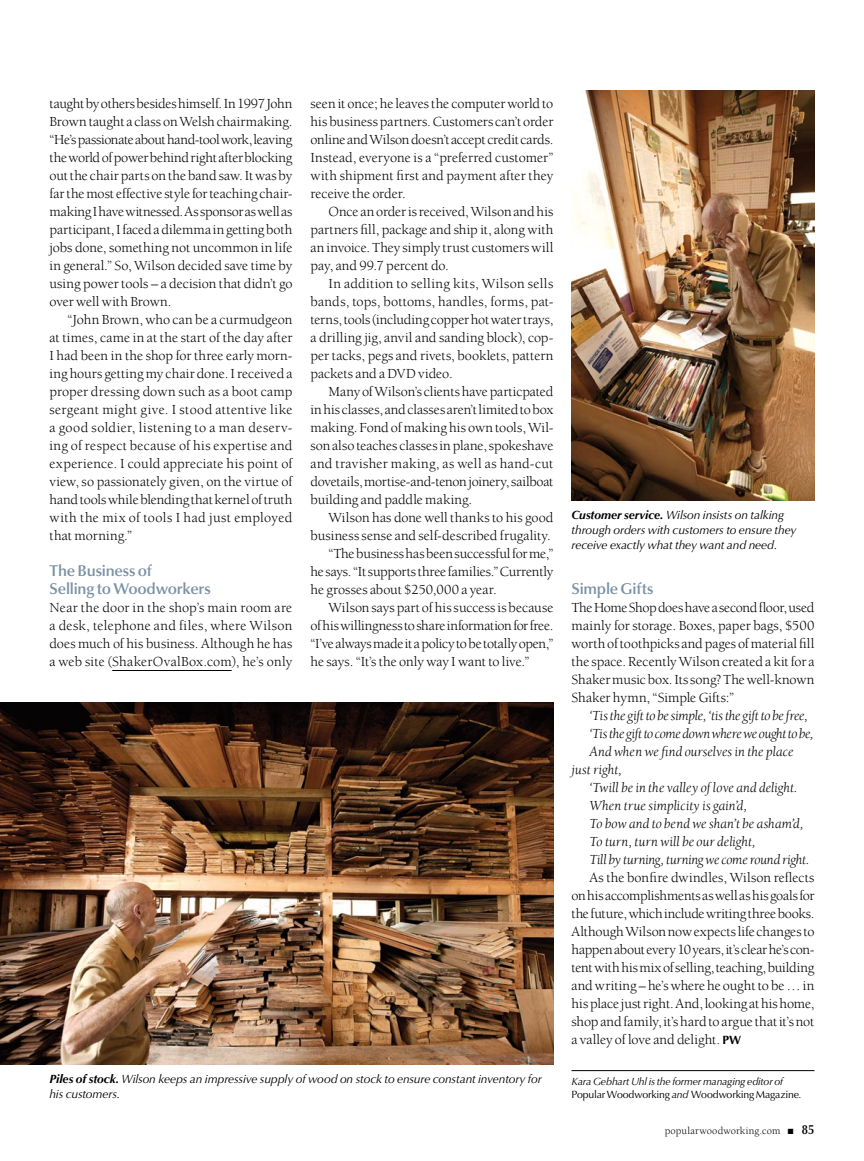
<style>
.page{position:relative;width:864px;height:1161px;background:#fff}
.page>*{position:absolute;margin:0;border:0;box-sizing:border-box;transform-origin:0 0}
.AM___subhead{font:600 15.75px/18px "Optima LT Std";letter-spacing:-.015em;color:#7a91a4}
.AM___body_indented{font:14.25px/18px "Berkeley Std";letter-spacing:-.005em;color:#000;text-align:justify}
.AM___body_no_indent{font:14.25px/18px "Berkeley Std";letter-spacing:.005em;color:#000;text-align:justify}
.AM___body_indented-2{font:italic 14.25px/18px "Berkeley Std";letter-spacing:-.005em;color:#000}
.AM___body_indented-3{font:italic 14.25px "Berkeley Std";letter-spacing:-.025em;color:#000}
.PW___caption{font:italic 12px/15px "Optima LT Std";letter-spacing:-.01em;color:#000}
.PW___author_bio{font:italic 10.5px/13.5px "Optima LT Std";letter-spacing:-.015em;color:#000}
.t1{font:10.5px "Berkeley Std";letter-spacing:.015em;color:#000}
.s1{font-weight:700}
.s2{font-family:"Optima LT Std";font-weight:700;font-size:12px}
.s3{font-style:normal}
.s4{font-family:"Optima LT Std";font-weight:600;font-size:13.2px}
</style>
<div class="page">
<img style="left:0;top:702px;width:554px;height:363px">
<img style="left:572px;top:90px;width:242px;height:411px">
<hr style="left:112px;top:670px;width:120px;height:1px;background:#000">
<hr style="left:572px;top:1070px;width:242px;height:1px;background:#000">
<p class="AM___body_indented" style="left:50px;top:95px;width:245px">taught by others besides himself. In 1997 John Brown taught a class on Welsh chairmaking. “He’s passionate about hand-tool work, leaving the world of power behind right after blocking out the chair parts on the band saw. It was by far the most effective style for teaching chair&shy;making I have witnessed. As sponsor as well as participant, I faced a dilemma in getting both jobs done, something not uncommon in life in general.” So, Wilson decided save time by using power tools – a decision that didn’t go over well with Brown.</p>
<p class="AM___body_indented" style="left:50px;top:311px;width:245px;text-indent:18px">“John Brown, who can be a curmudgeon at times, came in at the start of the day after I had been in the shop for three early morn&shy;ing hours getting my chair done. I received a proper dressing down such as a boot camp sergeant might give. I stood attentive like a good soldier, listening to a man deserv&shy;ing of respect because of his expertise and experience. I could appreciate his point of view, so passionately given, on the virtue of hand tools while blending that kernel of truth with the mix of tools I had just employed that morning.”</p>
<p class="AM___subhead" style="left:50px;top:562px;width:163px">The Business of<br>Selling to Woodworkers</p>
<p class="AM___body_no_indent" style="left:50px;top:599px;width:244px">Near the door in the shop’s main room are a desk, telephone and files, where Wilson does much of his business. Although he has a web site (ShakerOvalBox.com), he’s only</p>
<p class="AM___body_no_indent" style="left:310px;top:95px;width:244px">seen it once; he leaves the computer world to his business partners. Customers can’t order online and Wilson doesn’t accept credit cards.<br>Instead, everyone is a “preferred customer” with shipment first and payment after they receive the order.</p>
<p class="AM___body_indented" style="left:310px;top:203px;width:245px;text-indent:18px">Once an order is received, Wilson and his partners fill, package and ship it, along with an invoice. They simply trust customers will pay, and 99.7 percent do.</p>
<p class="AM___body_indented" style="left:310px;top:275px;width:245px;text-indent:18px">In addition to selling kits, Wilson sells bands, tops, bottoms, handles, forms, pat&shy;terns, tools (including copper hot water trays, a drilling jig, anvil and sanding block), cop&shy;per tacks, pegs and rivets, booklets, pattern packets and a DVD video.</p>
<p class="AM___body_indented" style="left:310px;top:383px;width:245px;text-indent:18px">Many of Wilson’s clients have particpated in his classes, and classes aren’t limited to box making. Fond of making his own tools, Wil&shy;son also teaches classes in plane, spokeshave and travisher making, as well as hand-cut dovetails, mortise-and-tenon joinery, sailboat building and paddle making.</p>
<p class="AM___body_indented" style="left:310px;top:509px;width:244px;text-align:right">Wilson has done well thanks to his good business sense and self-described frugality.</p>
<p class="AM___body_indented" style="left:310px;top:545px;width:245px;text-indent:18px">“The business has been successful for me,” he says. “It supports three families.” Currently he grosses about $250,000 a year.</p>
<p class="AM___body_indented" style="left:310px;top:599px;width:245px;text-indent:18px">Wilson says part of his success is because of his willingness to share information for free. “I’ve always made it a policy to be totally open,” he says. “It’s the only way I want to live.”</p>
<p class="PW___caption" style="left:50px;top:1071px;width:494px"><span class="s1">Piles of stock.</span> Wilson keeps an impressive supply of wood on stock to ensure constant inventory for his customers.</p>
<p class="PW___caption" style="left:572px;top:507px;width:227px"><span class="s1">Customer service.</span> Wilson insists on talking through orders with customers to ensure they receive exactly what they want and need.</p>
<p class="AM___subhead" style="left:572px;top:580px;width:84px">Simple Gifts</p>
<p class="AM___body_no_indent" style="left:572px;top:599px;width:245px">The Home Shop does have a second floor, used mainly for storage. Boxes, paper bags, $500 worth of toothpicks and pages of material fill the space. Recently Wilson created a kit for a Shaker music box. Its song? The well-known Shaker hymn, “Simple Gifts:”</p>
<p class="AM___body_indented-2" style="left:590px;top:707px;width:220px">‘Tis the gift to be simple, ‘tis the gift to be free,</p>
<p class="AM___body_indented-3" style="left:590px;top:726px;width:226px">‘Tis the gift to come down where we ought to be,</p>
<p class="AM___body_indented-2" style="left:572px;top:743px;width:224px;text-indent:18px">And when we find ourselves in the place just right,</p>
<p class="AM___body_indented-2" style="left:590px;top:779px;width:210px">‘Twill be in the valley of love and delight.</p>
<p class="AM___body_indented-2" style="left:590px;top:797px;width:159px">When true simplicity is gain’d,</p>
<p class="AM___body_indented-2" style="left:590px;top:815px;width:215px">To bow and to bend we shan’t be asham’d,</p>
<p class="AM___body_indented-2" style="left:590px;top:833px;width:168px">To turn, turn will be our delight,</p>
<p class="AM___body_indented-2" style="left:590px;top:851px;width:222px">Till by turning, turning we come round right.</p>
<p class="AM___body_indented" style="left:572px;top:869px;width:245px;text-indent:18px">As the bonfire dwindles, Wilson reflects on his accomplishments as well as his goals for the future, which include writing three books.<br>Although Wilson now expects life changes to happen about every 10 years, it’s clear he’s con&shy;tent with his mix of selling, teaching, building and writing – he’s where he ought to be … in his place just right. And, looking at his home, shop and family, it’s hard to argue that it’s not a valley of love and delight. <span class="s2">PW</span></p>
<p class="PW___author_bio" style="left:572px;top:1074px;width:232px">Kara Gebhart Uhl is the former managing editor of<br><span class="s3">Popular Woodworking</span> and <span class="s3">Woodworking Magazine</span>.</p>
<p class="t1" style="left:665px;top:1125px;width:151px">popularwoodworking.com ■ <span class="s4">85</span></p>
</div>
